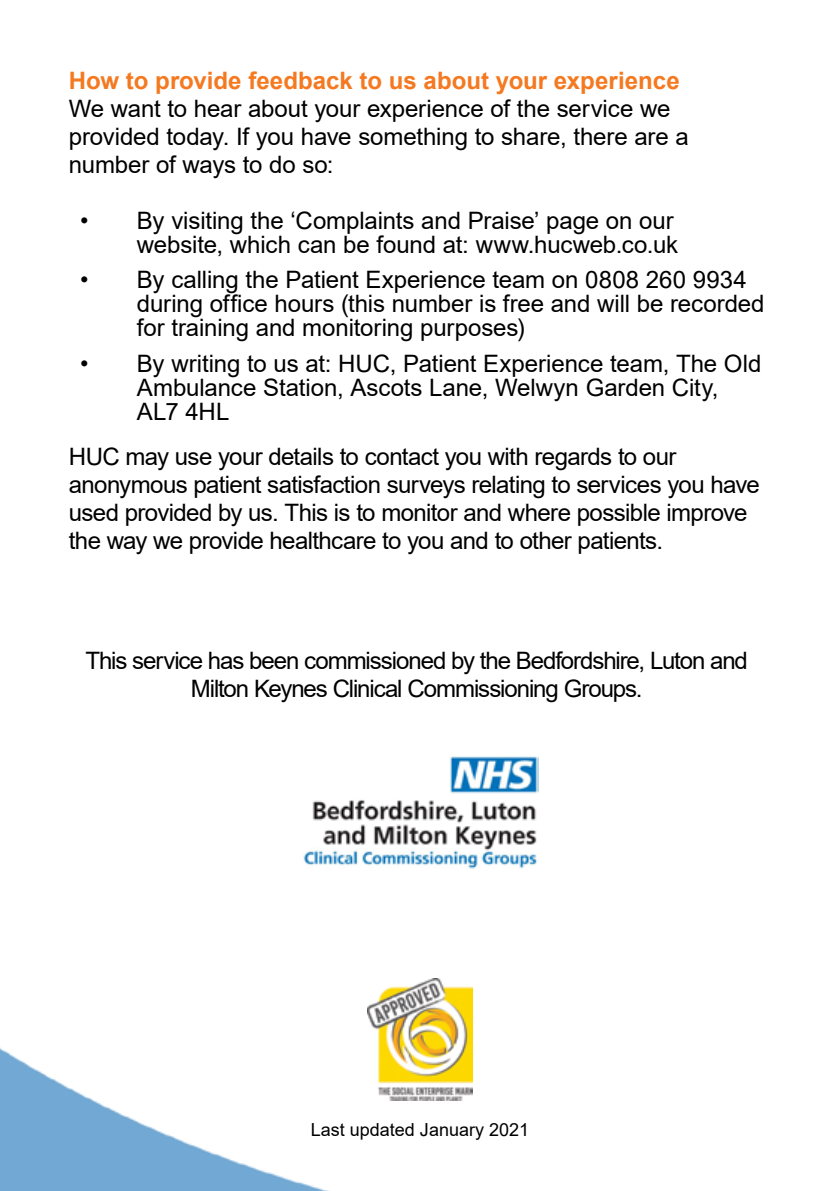
<style>
.page{position:relative;width:840px;height:1191px;background:#fff}
.page>*{position:absolute;margin:0;border:0;box-sizing:border-box;transform-origin:0 0}
.t1{font:24px/28px "Arial";letter-spacing:-.01em;color:#000}
.t2{font:24px/28px "Arial";letter-spacing:-.045em;color:#000;text-align:center}
.t3{font:700 24px "Arial";color:#f47920}
.t4{font:18px "Arial";color:#000}
</style>
<div class="page">
<img style="left:0;top:861px;width:539px;height:330px">
<img style="left:302px;top:756px;width:236px;height:113px">
<img style="left:367px;top:978px;width:105px;height:122px">
<p class="t3" style="left:69px;top:63px;width:612px">How to provide feedback to us about your experience</p>
<p class="t1" style="left:69px;top:94px;width:621px">We want to hear about your experience of the service we provided today. If you have something to share, there are a number of ways to do so:</p>
<p class="t1" style="left:80px;top:208px;width:599px;line-height:24px;text-align:right">• By visiting the ‘Complaints and Praise’ page on our website, which can be found at: www.hucweb.co.uk</p>
<p class="t1" style="left:137px;top:268px;width:628px;line-height:24px;text-indent:-57px">• By calling the Patient Experience team on 0808 260 9934 during office hours (this number is free and will be recorded for training and monitoring purposes)</p>
<p class="t1" style="left:137px;top:351px;width:625px;line-height:24px;text-indent:-57px">• By writing to us at: HUC, Patient Experience team, The Old<br>Ambulance Station, Ascots Lane, Welwyn Garden City,<br>AL7 4HL</p>
<p class="t1" style="left:69px;top:442px;width:692px">HUC may use your details to contact you with regards to our anonymous patient satisfaction surveys relating to services you have used provided by us. This is to monitor and where possible improve the way we provide healthcare to you and to other patients.</p>
<p class="t2" style="left:85px;top:646px;width:663px">This service has been commissioned by the Bedfordshire, Luton and<br>Milton Keynes Clinical Commissioning Groups.</p>
<p class="t4" style="left:310px;top:1117px;width:220px">Last updated January 2021</p>
</div>
